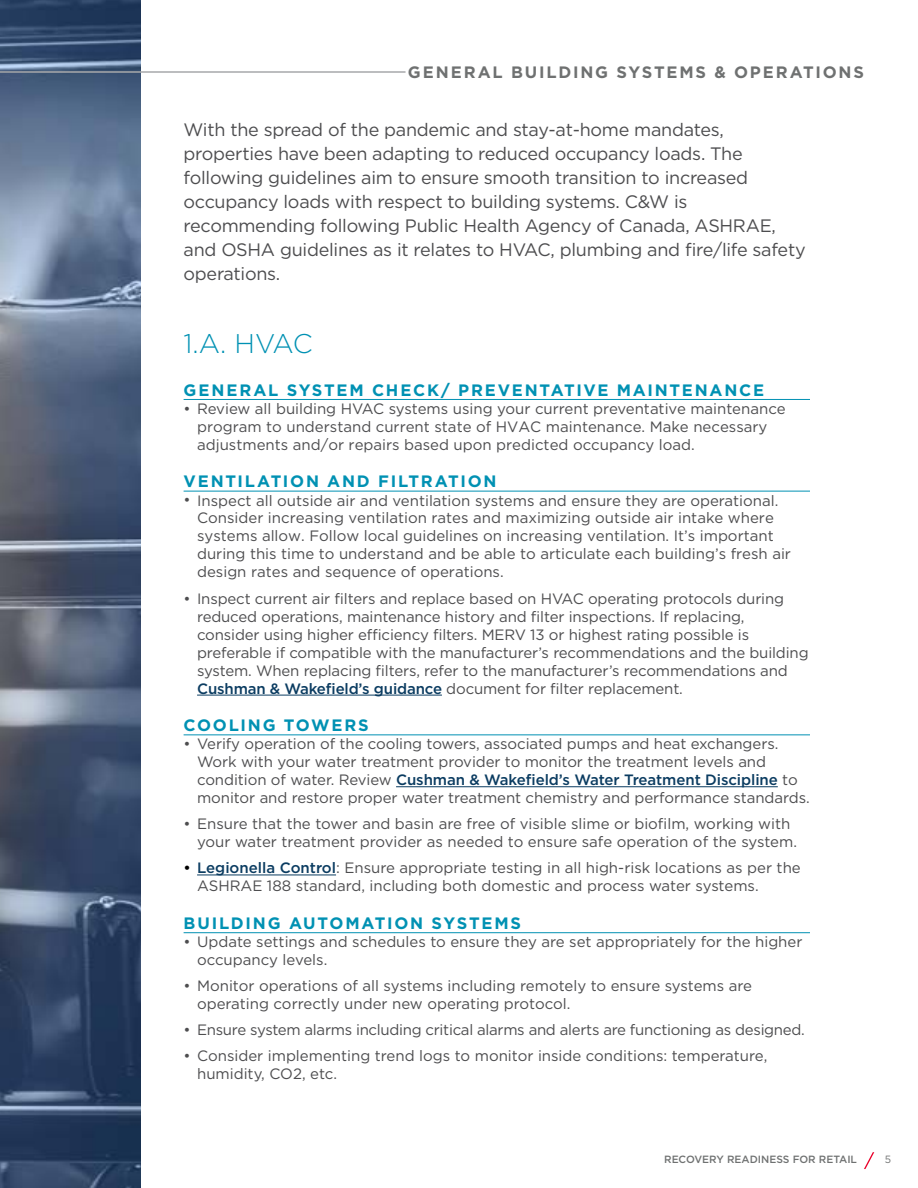
<style>
.page{position:relative;width:918px;height:1188px;background:#fff}
.page>*{position:absolute;margin:0;border:0;box-sizing:border-box;transform-origin:0 0}
.t1{font:300 27px "Gotham";color:#0091b3}
.t2{font:18px/24px "Gotham";letter-spacing:-.015em;color:#4d4d4f}
.t3{font:700 16.5px "Gotham";letter-spacing:.105em;color:#0091b3}
.t4{font:700 16.5px "Gotham";letter-spacing:.11em;color:#6f7171}
.t5{font:15px/18px "Gotham";color:#4d4d4f}
.t6{font:15px "Gotham";letter-spacing:-.02em;color:#4d4d4f}
.t7{font:500 10.5px "Gotham";color:#6f7171}
.t8{font:10.5px "Gotham";color:#6f7171}
.s1{font-weight:500;color:#0b3c61}
.s2{font-weight:500;color:#000}
</style>
<div class="page">
<img style="left:0;top:0;width:140px;height:681px">
<svg style="left:0;top:681px;width:810px;height:507px"></svg>
<svg style="left:864px;top:1152px;width:11px;height:17px"></svg>
<hr style="left:0;top:71px;width:406px;height:2px;background:#a7a8aa">
<hr style="left:184px;top:399px;width:626px;height:1px;background:#0091b3">
<hr style="left:184px;top:491px;width:626px;height:1px;background:#0091b3">
<hr style="left:197px;top:695px;width:245px;height:1px;background:#0b3c61">
<hr style="left:184px;top:734px;width:626px;height:1px;background:#0091b3">
<hr style="left:396px;top:786px;width:382px;height:1px;background:#0b3c61">
<hr style="left:197px;top:875px;width:139px;height:1px;background:#0b3c61">
<hr style="left:184px;top:932px;width:626px;height:1px;background:#0091b3">
<p class="t4" style="left:408px;top:61px;width:458px">GENERAL BUILDING SYSTEMS &amp; OPERATIONS</p>
<p class="t2" style="left:184px;top:117px;width:624px">With the spread of the pandemic and stay-at-home mandates, properties have been adapting to reduced occupancy loads. The following guidelines aim to ensure smooth transition to increased occupancy loads with respect to building systems. C&amp;W is recommending following Public Health Agency of Canada, ASHRAE, and OSHA guidelines as it relates to HVAC, plumbing and fire/life safety operations.</p>
<h1 class="t1" style="left:184px;top:326px;width:131px">1.A. HVAC</h1>
<p class="t3" style="left:184px;top:379px;width:582px">GENERAL SYSTEM CHECK/ PREVENTATIVE MAINTENANCE</p>
<p class="t5" style="left:197px;top:399px;width:590px;text-indent:-13px">• Review all building HVAC systems using your current preventative maintenance program to understand current state of HVAC maintenance. Make necessary adjustments and/or repairs based upon predicted occupancy load.</p>
<p class="t3" style="left:184px;top:471px;width:315px">VENTILATION AND FILTRATION</p>
<p class="t5" style="left:197px;top:491px;width:595px;text-indent:-13px">• Inspect all outside air and ventilation systems and ensure they are operational.<br>Consider increasing ventilation rates and maximizing outside air intake where systems allow. Follow local guidelines on increasing ventilation. It’s important during this time to understand and be able to articulate each building’s fresh air design rates and sequence of operations.</p>
<p class="t5" style="left:197px;top:589px;width:613px;text-indent:-14px">• Inspect current air filters and replace based on HVAC operating protocols during reduced operations, maintenance history and filter inspections. If replacing, consider using higher efficiency filters. MERV 13 or highest rating possible is preferable if compatible with the manufacturer’s recommendations and the building system. When replacing filters, refer to the manufacturer’s recommendations and <span class="s1">Cushman &amp; Wakefield’s guidance</span> document for filter replacement.</p>
<p class="t3" style="left:184px;top:714px;width:187px">COOLING TOWERS</p>
<p class="t5" style="left:197px;top:735px;width:614px;text-indent:-13px">• Verify operation of the cooling towers, associated pumps and heat exchangers.<br>Work with your water treatment provider to monitor the treatment levels and condition of water. Review <span class="s1">Cushman &amp; Wakefield’s Water Treatment Discipline</span> to monitor and restore proper water treatment chemistry and performance standards.</p>
<p class="t5" style="left:197px;top:815px;width:601px;text-indent:-14px">• Ensure that the tower and basin are free of visible slime or biofilm, working with your water treatment provider as needed to ensure safe operation of the system.</p>
<p class="t5" style="left:197px;top:859px;width:605px;text-indent:-13px"><span class="s2">•</span> <span class="s1">Legionella Control</span>: Ensure appropriate testing in all high-risk locations as per the<br>ASHRAE 188 standard, including both domestic and process water systems.</p>
<p class="t3" style="left:184px;top:912px;width:339px">BUILDING AUTOMATION SYSTEMS</p>
<p class="t5" style="left:197px;top:932px;width:607px;text-indent:-13px">• Update settings and schedules to ensure they are set appropriately for the higher occupancy levels.</p>
<p class="t5" style="left:197px;top:977px;width:556px;text-indent:-13px">• Monitor operations of all systems including remotely to ensure systems are operating correctly under new operating protocol.</p>
<p class="t6" style="left:184px;top:1020px;width:623px">• Ensure system alarms including critical alarms and alerts are functioning as designed.</p>
<p class="t5" style="left:197px;top:1047px;width:572px;text-indent:-13px">• Consider implementing trend logs to monitor inside conditions: temperature, humidity, CO2, etc.</p>
<p class="t7" style="left:664px;top:1152px;width:194px">RECOVERY READINESS FOR RETAIL</p>
<p class="t8" style="left:885px;top:1152px;width:8px">5</p>
</div>
